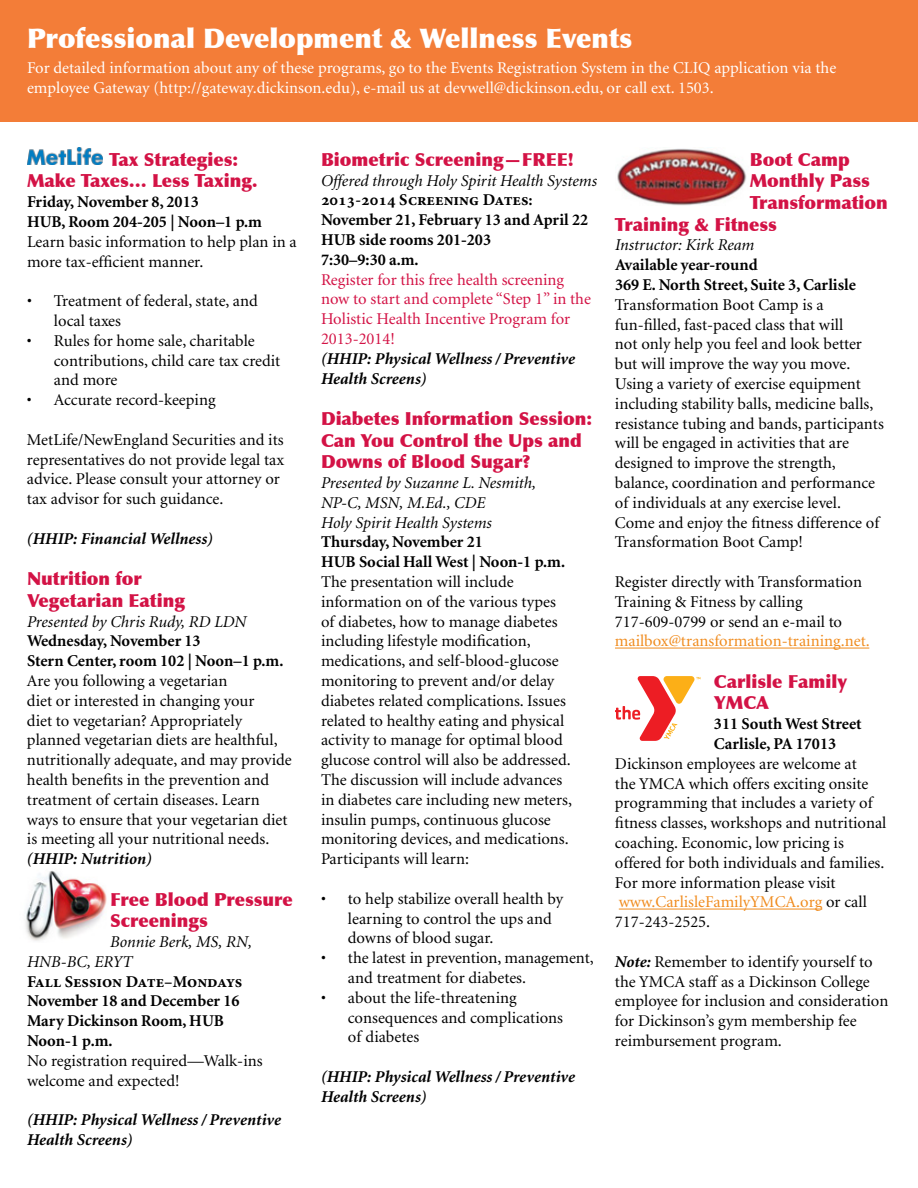
<style>
.page{position:relative;width:918px;height:1188px;background:#fff}
.page>*{position:absolute;margin:0;border:0;box-sizing:border-box;transform-origin:0 0}
.t1{font:900 27px "Optima";color:#fff}
.t2{font:900 18px/21.6px "Optima";color:#d31245}
.t3{font:16.5px/19.8px "Minion";color:#000}
.t4{font:700 16.5px/19.8px "Minion";color:#000}
.t5{font:16.5px/19.8px "Minion";color:#fff}
.t6{font:italic 700 16.5px/19.8px "Minion";color:#000}
.t7{font:italic 16.5px/19.8px "Minion";color:#000}
.t8{font:16.5px/19.8px "Minion";color:#d31245}
.t9{font:700 16.5px "Minion Pro";color:#000}
.t10{font:16.5px "Minion";color:#f08b1d}
.s1{color:#f08b1d}
.s2{font-weight:700;font-style:italic}
</style>
<div class="page">
<img style="left:617px;top:148px;width:130px;height:58px">
<img style="left:25px;top:871px;width:82px;height:70px">
<div style="left:0;top:0;width:918px;height:122px;background:#f37d38"></div>
<hr style="left:615px;top:648px;width:254px;height:1px;background:#f08b1d">
<hr style="left:619px;top:909px;width:203px;height:1px;background:#f08b1d">
<img style="left:27px;top:147px;width:76px;height:18px">
<svg style="left:615px;top:676px;width:85px;height:65px"></svg>
<h1 class="t1" style="left:27px;top:22px;width:607px">Professional Development &amp; Wellness Events</h1>
<p class="t5" style="left:27px;top:58px;width:811px">For detailed information about any of these programs, go to the Events Registration System in the CLIQ application via the employee Gateway (http://gateway.dickinson.edu), e-mail us at devwell@dickinson.edu, or call ext. 1503.</p>
<p class="t2" style="left:27px;top:149px;width:232px;text-indent:82px">Tax Strategies:<br>Make Taxes… Less Taxing.</p>
<p class="t4" style="left:27px;top:193px;width:237px">Friday, November 8, 2013<br>HUB, Room 204-205 | Noon–1 p.m</p>
<p class="t3" style="left:27px;top:232px;width:271px">Learn basic information to help plan in a more tax-efficient manner.</p>
<p class="t3" style="left:54px;top:292px;width:205px;text-indent:-27px">• Treatment of federal, state, and local taxes</p>
<p class="t3" style="left:54px;top:331px;width:228px;text-indent:-27px">• Rules for home sale, charitable contributions, child care tax credit and more</p>
<p class="t3" style="left:27px;top:391px;width:190px">• Accurate record-keeping</p>
<p class="t3" style="left:27px;top:430px;width:259px">MetLife/NewEngland Securities and its representatives do not provide legal tax advice. Please consult your attorney or tax advisor for such guidance.</p>
<p class="t6" style="left:27px;top:529px;width:187px">(HHIP: Financial Wellness)</p>
<p class="t2" style="left:27px;top:568px;width:160px">Nutrition for<br>Vegetarian Eating</p>
<p class="t7" style="left:27px;top:612px;width:221px">Presented by Chris Rudy, RD LDN</p>
<p class="t4" style="left:27px;top:632px;width:258px">Wednesday, November 13<br>Stern Center, room 102 | Noon–1 p.m.</p>
<p class="t3" style="left:27px;top:671px;width:266px">Are you following a vegetarian<br>diet or interested in changing your<br>diet to vegetarian? Appropriately planned vegetarian diets are healthful, nutritionally adequate, and may provide health benefits in the prevention and treatment of certain diseases. Learn ways to ensure that your vegetarian diet is meeting all your nutritional needs.</p>
<p class="t6" style="left:27px;top:850px;width:127px">(HHIP: Nutrition)</p>
<p class="t2" style="left:110px;top:889px;width:184px">Free Blood Pressure<br>Screenings</p>
<p class="t7" style="left:27px;top:932px;width:227px;text-indent:83px">Bonnie Berk, MS, RN,<br>HNB-BC, ERYT</p>
<p class="t9" style="left:27px;top:970px;width:217px">Fall Session Date–Mondays</p>
<p class="t4" style="left:27px;top:992px;width:214px">November 18 and December 16<br>Mary Dickinson Room, HUB<br>Noon-1 p.m.</p>
<p class="t3" style="left:27px;top:1051px;width:237px">No registration required—Walk-ins welcome and expected!</p>
<p class="t6" style="left:27px;top:1111px;width:255px">(HHIP: Physical Wellness / Preventive<br>Health Screens)</p>
<p class="t2" style="left:321px;top:149px;width:254px">Biometric Screening—FREE!</p>
<p class="t7" style="left:321px;top:171px;width:277px">Offered through Holy Spirit Health Systems</p>
<p class="t9" style="left:321px;top:189px;width:213px">2013-2014 Screening Dates:</p>
<p class="t4" style="left:321px;top:211px;width:269px">November 21, February 13 and April 22<br>HUB side rooms 201-203<br>7:30–9:30 a.m.</p>
<p class="t8" style="left:321px;top:270px;width:272px">Register for this free health screening now to start and complete “Step 1” in the<br>Holistic Health Incentive Program for<br>2013-2014!</p>
<p class="t6" style="left:321px;top:349px;width:255px">(HHIP: Physical Wellness / Preventive<br>Health Screens)</p>
<p class="t2" style="left:321px;top:408px;width:273px">Diabetes Information Session:<br>Can You Control the Ups and<br>Downs of Blood Sugar?</p>
<p class="t7" style="left:321px;top:473px;width:217px">Presented by Suzanne L. Nesmith,<br>NP-C, MSN, M.Ed., CDE<br>Holy Spirit Health Systems</p>
<p class="t4" style="left:321px;top:533px;width:246px">Thursday, November 21<br>HUB Social Hall West | Noon-1 p.m.</p>
<p class="t3" style="left:321px;top:572px;width:252px">The presentation will include information on of the various types of diabetes, how to manage diabetes including lifestyle modification, medications, and self-blood-glucose monitoring to prevent and/or delay diabetes related complications. Issues related to healthy eating and physical activity to manage for optimal blood glucose control will also be addressed.<br>The discussion will include advances in diabetes care including new meters, insulin pumps, continuous glucose monitoring devices, and medications.<br>Participants will learn:</p>
<p class="t3" style="left:348px;top:889px;width:217px;text-indent:-27px">• to help stabilize overall health by learning to control the ups and downs of blood sugar.</p>
<p class="t3" style="left:348px;top:949px;width:247px;text-indent:-27px">• the latest in prevention, management, and treatment for diabetes.</p>
<p class="t3" style="left:348px;top:988px;width:217px;text-indent:-27px">• about the life-threatening consequences and complications of diabetes</p>
<p class="t6" style="left:321px;top:1067px;width:255px">(HHIP: Physical Wellness / Preventive<br>Health Screens)</p>
<p class="t2" style="left:750px;top:149px;width:102px">Boot Camp</p>
<p class="t2" style="left:750px;top:170px;width:122px">Monthly Pass</p>
<p class="t2" style="left:750px;top:192px;width:140px">Transformation</p>
<p class="t2" style="left:615px;top:214px;width:163px">Training &amp; Fitness</p>
<p class="t7" style="left:615px;top:236px;width:141px">Instructor: Kirk Ream</p>
<p class="t4" style="left:615px;top:256px;width:242px">Available year-round<br>369 E. North Street, Suite 3, Carlisle</p>
<p class="t3" style="left:615px;top:295px;width:270px">Transformation Boot Camp is a fun-filled, fast-paced class that will<br>not only help you feel and look better but will improve the way you move.<br>Using a variety of exercise equipment including stability balls, medicine balls, resistance tubing and bands, participants will be engaged in activities that are designed to improve the strength, balance, coordination and performance of individuals at any exercise level.<br>Come and enjoy the fitness difference of Transformation Boot Camp!</p>
<p class="t3" style="left:615px;top:572px;width:249px">Register directly with Transformation<br>Training &amp; Fitness by calling<br>717-609-0799 or send an e-mail to</p>
<p class="t10" style="left:615px;top:633px;width:256px">mailbox@transformation-training.net.</p>
<p class="t2" style="left:714px;top:671px;width:135px">Carlisle Family<br>YMCA</p>
<p class="t4" style="left:714px;top:715px;width:149px">311 South West Street<br>Carlisle, PA 17013</p>
<p class="t3" style="left:615px;top:754px;width:273px">Dickinson employees are welcome at<br>the YMCA which offers exciting onsite programming that includes a variety of fitness classes, workshops and nutritional coaching. Economic, low pricing is offered for both individuals and families.<br>For more information please visit <span class="s1">www.CarlisleFamilyYMCA.org</span> or call 717-243-2525.</p>
<p class="t3" style="left:615px;top:952px;width:275px"><span class="s2">Note:</span> Remember to identify yourself to the YMCA staff as a Dickinson College employee for inclusion and consideration for Dickinson’s gym membership fee reimbursement program.</p>
</div>
